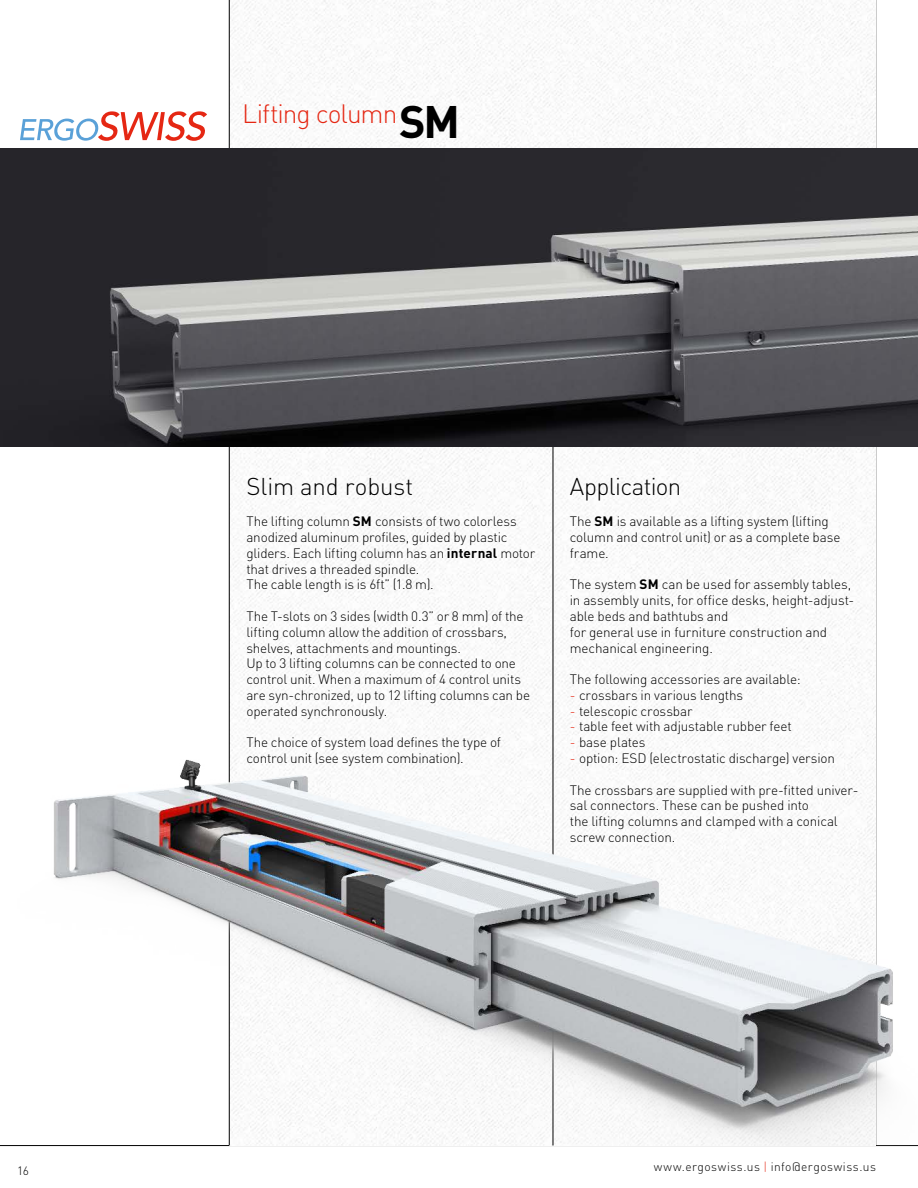
<style>
.page{position:relative;width:918px;height:1188px;background:#fff}
.page>*{position:absolute;margin:0;border:0;box-sizing:border-box;transform-origin:0 0}
.t1{font:300 26.25px "DIN Pro";letter-spacing:-.04em;color:#e52713}
.t2{font:300 24px "DIN Pro";letter-spacing:-.01em;color:#000}
.t3{font:300 13.5px/15.8px "DIN Pro";letter-spacing:-.015em;color:#000}
.t4{font:300 12px "DIN Pro";letter-spacing:.035em;color:#000}
.s1{font-weight:700;font-size:45px;color:#000}
.s2{font-weight:700}
.s3{color:#e52713}
</style>
<div class="page">
<hr style="left:875px;top:0;width:1px;height:1146px;background:#000">
<hr style="left:0;top:1145px;width:918px;height:1px;background:#000">
<svg style="left:20px;top:111px;width:187px;height:30px"></svg>
<img style="left:230px;top:0;width:645px;height:654px">
<hr style="left:553px;top:446px;width:1px;height:699px;background:#000">
<hr style="left:229px;top:0;width:1px;height:1145px;background:#000">
<img style="left:0;top:148px;width:918px;height:298px">
<img style="left:53px;top:654px;width:840px;height:491px">
<p class="t4" style="left:17px;top:1162px;width:13px">16</p>
<h1 class="t1" style="left:242px;top:94px;width:219px">Lifting column<span class="s1">SM</span></h1>
<h2 class="t2" style="left:247px;top:468px;width:168px">Slim and robust</h2>
<p class="t3" style="left:247px;top:513px;width:290px">The lifting column <span class="s2">SM</span> consists of two colorless anodized aluminum profiles, guided by plastic gliders. Each lifting column has an <span class="s2">internal</span> motor that drives a threaded spindle.<br>The cable length is is 6ft” (1.8 m).</p>
<p class="t3" style="left:247px;top:607px;width:285px">The T-slots on 3 sides (width 0.3” or 8 mm) of the lifting column allow the addition of crossbars, shelves, attachments and mountings.<br>Up to 3 lifting columns can be connected to one control unit. When a maximum of 4 control units are syn-chronized, up to 12 lifting columns can be operated synchronously.</p>
<p class="t3" style="left:247px;top:734px;width:256px">The choice of system load defines the type of control unit (see system combination).</p>
<h2 class="t2" style="left:570px;top:468px;width:113px">Application</h2>
<p class="t3" style="left:570px;top:513px;width:272px">The <span class="s2">SM</span> is available as a lifting system (lifting column and control unit) or as a complete base frame.</p>
<p class="t3" style="left:570px;top:576px;width:286px">The system <span class="s2">SM</span> can be used for assembly tables, in assembly units, for office desks, height-adjust&shy;able beds and bathtubs and<br>for general use in furniture construction and mechanical engineering.</p>
<p class="t3" style="left:570px;top:670px;width:232px">The following accessories are available:</p>
<p class="t3" style="left:570px;top:686px;width:175px"><span class="s3">-</span> crossbars in various lengths</p>
<p class="t3" style="left:570px;top:702px;width:124px"><span class="s3">-</span> telescopic crossbar</p>
<p class="t3" style="left:570px;top:718px;width:223px"><span class="s3">-</span> table feet with adjustable rubber feet</p>
<p class="t3" style="left:570px;top:734px;width:77px"><span class="s3">-</span> base plates</p>
<p class="t3" style="left:570px;top:749px;width:267px"><span class="s3">-</span> option: ESD (electrostatic discharge) version</p>
<p class="t3" style="left:570px;top:781px;width:290px">The crossbars are supplied with pre-fitted univer&shy;sal connectors. These can be pushed into<br>the lifting columns and clamped with a conical screw connection.</p>
<p class="t4" style="left:654px;top:1158px;width:224px">www.ergoswiss.us <span class="s3">|</span> info@ergoswiss.us</p>
</div>
